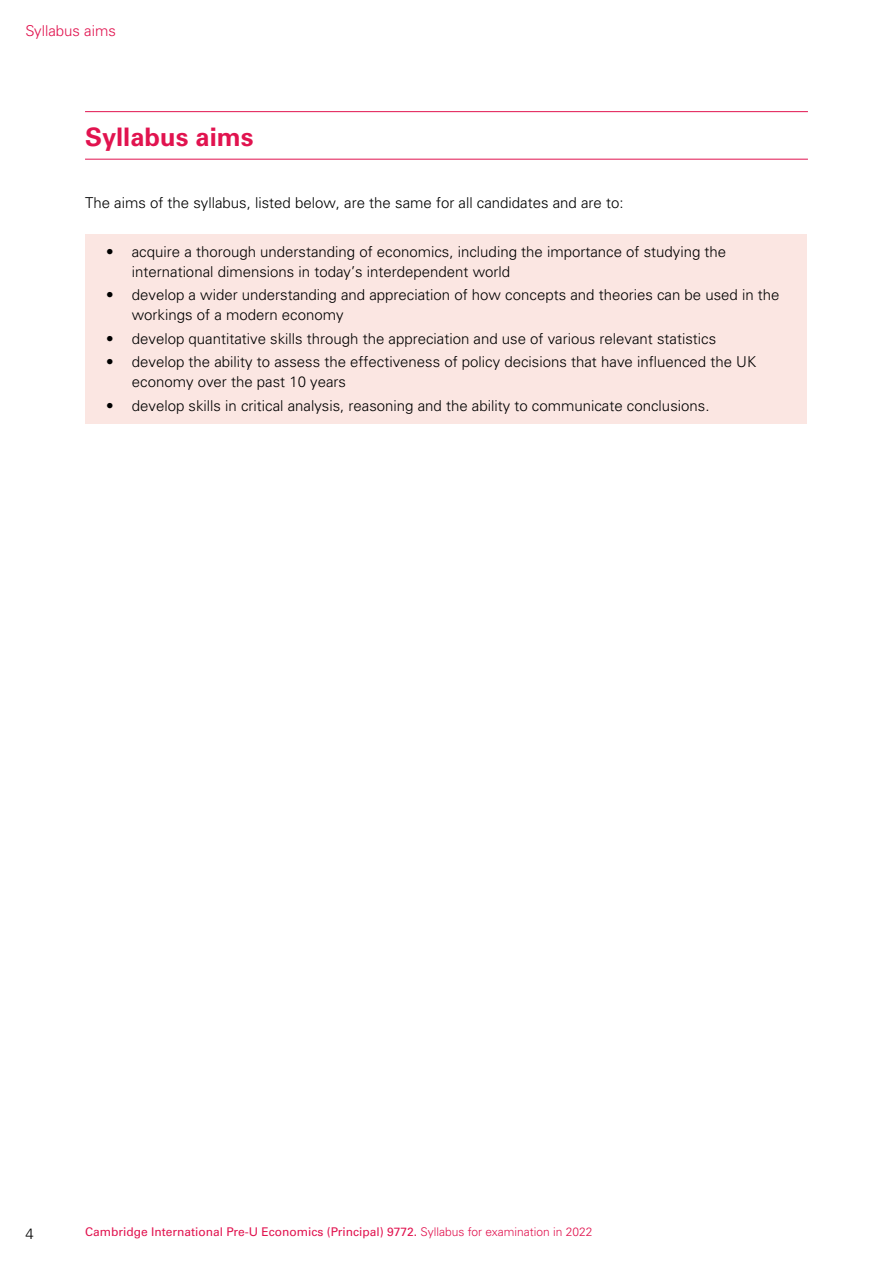
<style>
.page{position:relative;width:893px;height:1263px;background:#fff}
.page>*{position:absolute;margin:0;border:0;box-sizing:border-box;transform-origin:0 0}
.t1{font:700 25.5px "Univers LT Std";color:#e1134f}
.t2{font:300 15px/19.5px "Univers LT Std";color:#000}
.t3{font:300 15px "Univers LT Std";color:#e1134f}
.t4{font:12px "Univers LT Std";color:#e1134f}
.s1{font-weight:300}
</style>
<div class="page">
<hr style="left:85px;top:111px;width:723px;height:1px;background:#e1134f">
<hr style="left:85px;top:159px;width:723px;height:1px;background:#e1134f">
<div style="left:85px;top:234px;width:721px;height:189px;background:#fbe6e2"></div>
<p class="t3" style="left:26px;top:22px;width:92px">Syllabus aims</p>
<h1 class="t1" style="left:85px;top:122px;width:170px">Syllabus aims</h1>
<p class="t2" style="left:85px;top:193px;width:540px">The aims of the syllabus, listed below, are the same for all candidates and are to:</p>
<p class="t2" style="left:132px;top:242px;width:596px;text-indent:-26px">• acquire a thorough understanding of economics, including the importance of studying the international dimensions in today’s interdependent world</p>
<p class="t2" style="left:132px;top:285px;width:649px;text-indent:-26px">• develop a wider understanding and appreciation of how concepts and theories can be used in the workings of a modern economy</p>
<p class="t2" style="left:106px;top:329px;width:611px">• develop quantitative skills through the appreciation and use of various relevant statistics</p>
<p class="t2" style="left:132px;top:352px;width:626px;text-indent:-26px">• develop the ability to assess the effectiveness of policy decisions that have influenced the UK economy over the past 10 years</p>
<p class="t2" style="left:106px;top:396px;width:605px">• develop skills in critical analysis, reasoning and the ability to communicate conclusions.</p>
<p class="t2" style="left:26px;top:1223px;width:10px">4</p>
<p class="t4" style="left:85px;top:1225px;width:509px">Cambridge International Pre-U Economics (Principal) 9772. <span class="s1">Syllabus for examination in 2022</span></p>
</div>
